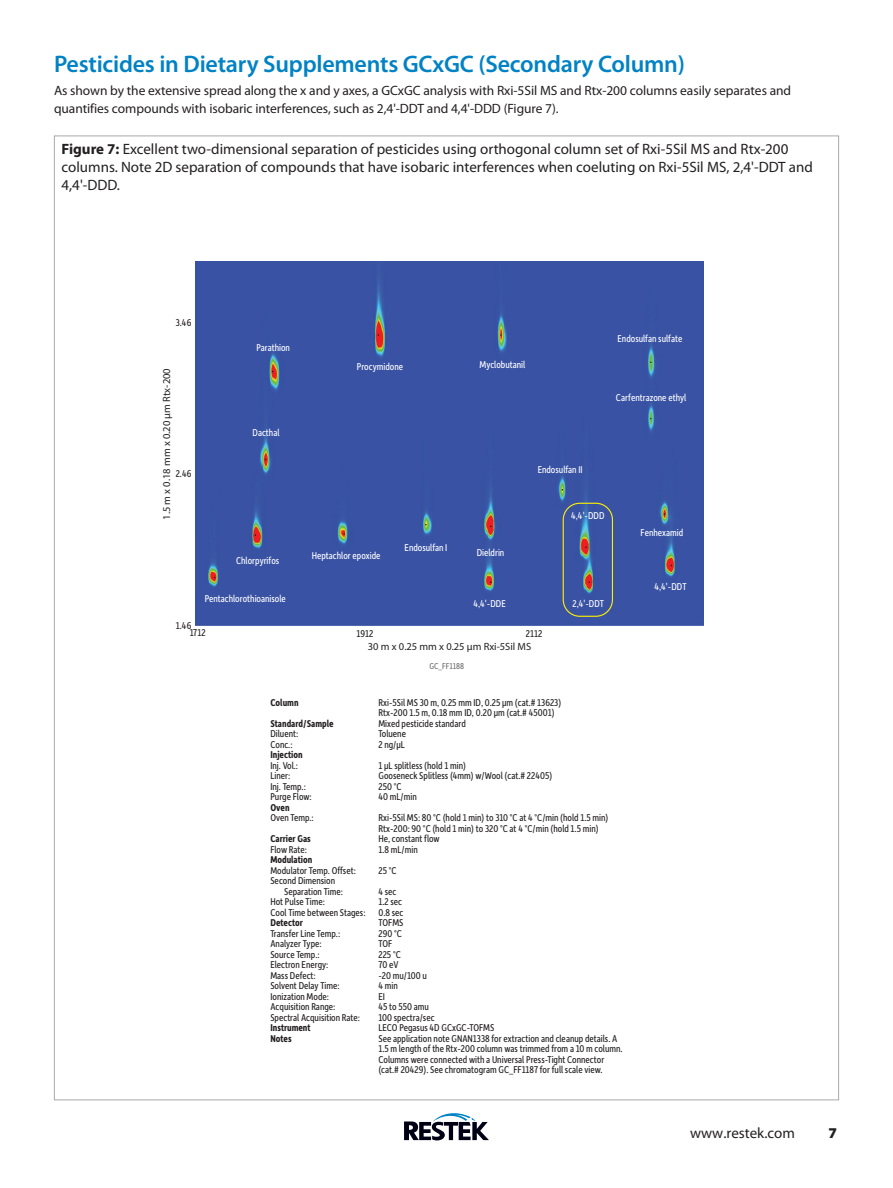
<style>
.page{position:relative;width:893px;height:1188px;background:#fff}
.page>*{position:absolute;margin:0;border:0;box-sizing:border-box;transform-origin:0 0}
.Subhead_Article{font:600 24px "Myriad Pro";letter-spacing:-.01em;color:#0082c5}
.Table_or_Figure_Heading_Article{font:15px/18px "Myriad Pro";color:#231f20}
.t1{font:900 15px "Myriad Pro";color:#231f20}
.Paragraph_Style_1_Article{font:13.5px/18px "Myriad Pro";letter-spacing:-.005em;color:#231f20}
.Cgram_Conditions{font:10.5px/10.5px "Depot New Condensed";color:#231f20}
.t2{font:10.5px "Depot New Condensed";color:#fff}
.Cgram_Conditions-2{font:700 10.5px "Depot New Condensed";color:#231f20}
.t3{font:10.5px "Myriad Pro";color:#231f20}
.Cgram{font:9px "Depot New Condensed";color:#6c6d70}
.s1{font-weight:700}
.s2{font-family:"Myriad Pro"}
</style>
<div class="page">
<svg style="left:404px;top:1113px;width:85px;height:27px"></svg>
<div style="left:195px;top:261px;width:509px;height:365px;background:#3952a3"></div>
<div style="left:563px;top:503px;width:50px;height:114px;border:1px solid #fff101;border-radius:17px"></div>
<p class="Subhead_Article" style="left:54px;top:49px;width:632px">Pesticides in Dietary Supplements GCxGC (Secondary Column)</p>
<p class="Paragraph_Style_1_Article" style="left:54px;top:81px;width:739px">As shown by the extensive spread along the x and y axes, a GCxGC analysis with Rxi-5Sil MS and Rtx-200 columns easily separates and quantifies compounds with isobaric interferences, such as 2,4'-DDT and 4,4'-DDD (Figure 7).</p>
<p class="Table_or_Figure_Heading_Article" style="left:62px;top:140px;width:753px"><span class="s1">Figure 7:</span> Excellent two-dimensional separation of pesticides using orthogonal column set of Rxi-5Sil MS and Rtx-200 columns. Note 2D separation of compounds that have isobaric interferences when coeluting on Rxi-5Sil MS, 2,4'-DDT and<br>4,4'-DDD.</p>
<p class="Cgram_Conditions" style="left:176px;top:317px;width:17px">3.46</p>
<p class="t3" style="left:160px;top:520px;width:153px;rotate:-90deg">1.5 m x 0.18 mm x 0.20 µm Rtx-200</p>
<p class="Cgram_Conditions" style="left:176px;top:467px;width:17px">2.46</p>
<p class="t2" style="left:256px;top:341px;width:35px">Parathion</p>
<p class="t2" style="left:253px;top:426px;width:28px">Dacthal</p>
<p class="t2" style="left:236px;top:553px;width:45px">Chlorpyrifos</p>
<p class="t2" style="left:205px;top:591px;width:83px">Pentachlorothioanisole</p>
<p class="t2" style="left:357px;top:360px;width:48px">Procymidone</p>
<p class="t2" style="left:312px;top:549px;width:70px">Heptachlor epoxide</p>
<p class="t2" style="left:405px;top:540px;width:44px">Endosulfan I</p>
<p class="Cgram_Conditions" style="left:176px;top:619px;width:17px">1.46</p>
<p class="Cgram_Conditions" style="left:190px;top:627px;width:18px">1712</p>
<p class="Cgram_Conditions" style="left:356px;top:628px;width:18px">1912</p>
<p class="t2" style="left:479px;top:358px;width:47px">Myclobutanil</p>
<p class="t2" style="left:477px;top:546px;width:29px">Dieldrin</p>
<p class="t2" style="left:538px;top:463px;width:46px">Endosulfan II</p>
<p class="t2" style="left:571px;top:509px;width:35px">4,4<span class="s2">'</span>-DDD</p>
<p class="t2" style="left:473px;top:596px;width:34px">4,4<span class="s2">'</span>-DDE</p>
<p class="t2" style="left:572px;top:597px;width:33px">2,4<span class="s2">'</span>-DDT</p>
<p class="Cgram_Conditions" style="left:526px;top:628px;width:18px">2112</p>
<p class="t3" style="left:368px;top:640px;width:165px">30 m x 0.25 mm x 0.25 µm Rxi-5Sil MS</p>
<p class="Cgram" style="left:429px;top:661px;width:36px">GC_FF1188</p>
<p class="t2" style="left:617px;top:332px;width:66px">Endosulfan sulfate</p>
<p class="t2" style="left:616px;top:391px;width:72px">Carfentrazone ethyl</p>
<p class="t2" style="left:640px;top:525px;width:44px">Fenhexamid</p>
<p class="t2" style="left:654px;top:579px;width:34px">4,4<span class="s2">'</span>-DDT</p>
<p class="Cgram_Conditions-2" style="left:270px;top:695px;width:30px">Column</p>
<p class="Cgram_Conditions" style="left:378px;top:696px;width:184px">Rxi-5Sil MS 30 m, 0.25 mm ID, 0.25 µm (cat.# 13623)<br>Rtx-200 1.5 m, 0.18 mm ID, 0.20 µm (cat.# 45001)</p>
<p class="Cgram_Conditions-2" style="left:270px;top:716px;width:65px">Standard/Sample</p>
<p class="Cgram_Conditions" style="left:378px;top:717px;width:89px">Mixed pesticide standard</p>
<p class="Cgram_Conditions" style="left:270px;top:728px;width:29px">Diluent:</p>
<p class="Cgram_Conditions" style="left:378px;top:728px;width:29px">Toluene</p>
<p class="Cgram_Conditions" style="left:270px;top:738px;width:24px">Conc.:</p>
<p class="Cgram_Conditions" style="left:378px;top:738px;width:28px">2 ng/µL</p>
<p class="Cgram_Conditions-2" style="left:270px;top:748px;width:34px">Injection</p>
<p class="Cgram_Conditions" style="left:270px;top:759px;width:29px">Inj. Vol.:</p>
<p class="Cgram_Conditions" style="left:378px;top:759px;width:89px">1 µL splitless (hold 1 min)</p>
<p class="Cgram_Conditions" style="left:270px;top:770px;width:21px">Liner:</p>
<p class="Cgram_Conditions" style="left:378px;top:770px;width:175px">Gooseneck Splitless (4mm) w/Wool (cat.# 22405)</p>
<p class="Cgram_Conditions" style="left:270px;top:780px;width:37px">Inj. Temp.:</p>
<p class="Cgram_Conditions" style="left:378px;top:780px;width:25px">250 °C</p>
<p class="Cgram_Conditions" style="left:270px;top:791px;width:43px">Purge Flow:</p>
<p class="Cgram_Conditions" style="left:378px;top:791px;width:40px">40 mL/min</p>
<p class="Cgram_Conditions-2" style="left:270px;top:800px;width:21px">Oven</p>
<p class="Cgram_Conditions" style="left:270px;top:812px;width:45px">Oven Temp.:</p>
<p class="Cgram_Conditions" style="left:378px;top:812px;width:232px">Rxi-5Sil MS: 80 °C (hold 1 min) to 310 °C at 4 °C/min (hold 1.5 min)<br>Rtx-200: 90 °C (hold 1 min) to 320 °C at 4 °C/min (hold 1.5 min)</p>
<p class="Cgram_Conditions-2" style="left:270px;top:832px;width:42px">Carrier Gas</p>
<p class="Cgram_Conditions" style="left:378px;top:833px;width:63px">He, constant flow</p>
<p class="Cgram_Conditions" style="left:270px;top:843px;width:38px">Flow Rate:</p>
<p class="Cgram_Conditions" style="left:378px;top:843px;width:41px">1.8 mL/min</p>
<p class="Cgram_Conditions-2" style="left:270px;top:853px;width:43px">Modulation</p>
<p class="Cgram_Conditions" style="left:270px;top:864px;width:87px">Modulator Temp. Offset:</p>
<p class="Cgram_Conditions" style="left:378px;top:864px;width:20px">25 °C</p>
<p class="Cgram_Conditions" style="left:270px;top:875px;width:66px">Second Dimension</p>
<p class="Cgram_Conditions" style="left:284px;top:885px;width:60px">Separation Time:</p>
<p class="Cgram_Conditions" style="left:378px;top:885px;width:20px">4 sec</p>
<p class="Cgram_Conditions" style="left:270px;top:896px;width:56px">Hot Pulse Time:</p>
<p class="Cgram_Conditions" style="left:378px;top:896px;width:25px">1.2 sec</p>
<p class="Cgram_Conditions" style="left:270px;top:906px;width:135px">Cool Time between Stages: 0.8 sec</p>
<p class="Cgram_Conditions-2" style="left:270px;top:916px;width:34px">Detector</p>
<p class="Cgram_Conditions" style="left:378px;top:917px;width:27px">TOFMS</p>
<p class="Cgram_Conditions" style="left:270px;top:927px;width:71px">Transfer Line Temp.:</p>
<p class="Cgram_Conditions" style="left:378px;top:927px;width:25px">290 °C</p>
<p class="Cgram_Conditions" style="left:270px;top:938px;width:53px">Analyzer Type:</p>
<p class="Cgram_Conditions" style="left:378px;top:938px;width:16px">TOF</p>
<p class="Cgram_Conditions" style="left:270px;top:948px;width:51px">Source Temp.:</p>
<p class="Cgram_Conditions" style="left:378px;top:948px;width:24px">225 °C</p>
<p class="Cgram_Conditions" style="left:270px;top:959px;width:60px">Electron Energy:</p>
<p class="Cgram_Conditions" style="left:378px;top:959px;width:22px">70 eV</p>
<p class="Cgram_Conditions" style="left:270px;top:969px;width:47px">Mass Defect:</p>
<p class="Cgram_Conditions" style="left:378px;top:969px;width:50px">-20 mu/100 u</p>
<p class="Cgram_Conditions" style="left:270px;top:980px;width:71px">Solvent Delay Time:</p>
<p class="Cgram_Conditions" style="left:378px;top:980px;width:21px">4 min</p>
<p class="Cgram_Conditions" style="left:270px;top:990px;width:60px">Ionization Mode:</p>
<p class="Cgram_Conditions" style="left:378px;top:990px;width:8px">EI</p>
<p class="Cgram_Conditions" style="left:270px;top:1001px;width:67px">Acquisition Range:</p>
<p class="Cgram_Conditions" style="left:378px;top:1001px;width:52px">45 to 550 amu</p>
<p class="Cgram_Conditions" style="left:270px;top:1011px;width:91px">Spectral Acquisition Rate:</p>
<p class="Cgram_Conditions" style="left:378px;top:1011px;width:58px">100 spectra/sec</p>
<p class="Cgram_Conditions-2" style="left:270px;top:1021px;width:42px">Instrument</p>
<p class="Cgram_Conditions" style="left:378px;top:1022px;width:118px">LECO Pegasus 4D GCxGC-TOFMS</p>
<p class="Cgram_Conditions-2" style="left:270px;top:1031px;width:23px">Notes</p>
<p class="Cgram_Conditions" style="left:378px;top:1032px;width:246px">See application note GNAN1338 for extraction and cleanup details. A 1.5 m length of the Rtx-200 column was trimmed from a 10 m column.<br>Columns were connected with a Universal Press-Tight Connector (cat.# 20429). See chromatogram GC_FF1187 for full scale view.</p>
<h2 class="Table_or_Figure_Heading_Article" style="left:690px;top:1124px;width:106px">www.restek.com</h2>
<h2 class="t1" style="left:828px;top:1125px;width:10px">7</h2>
</div>
